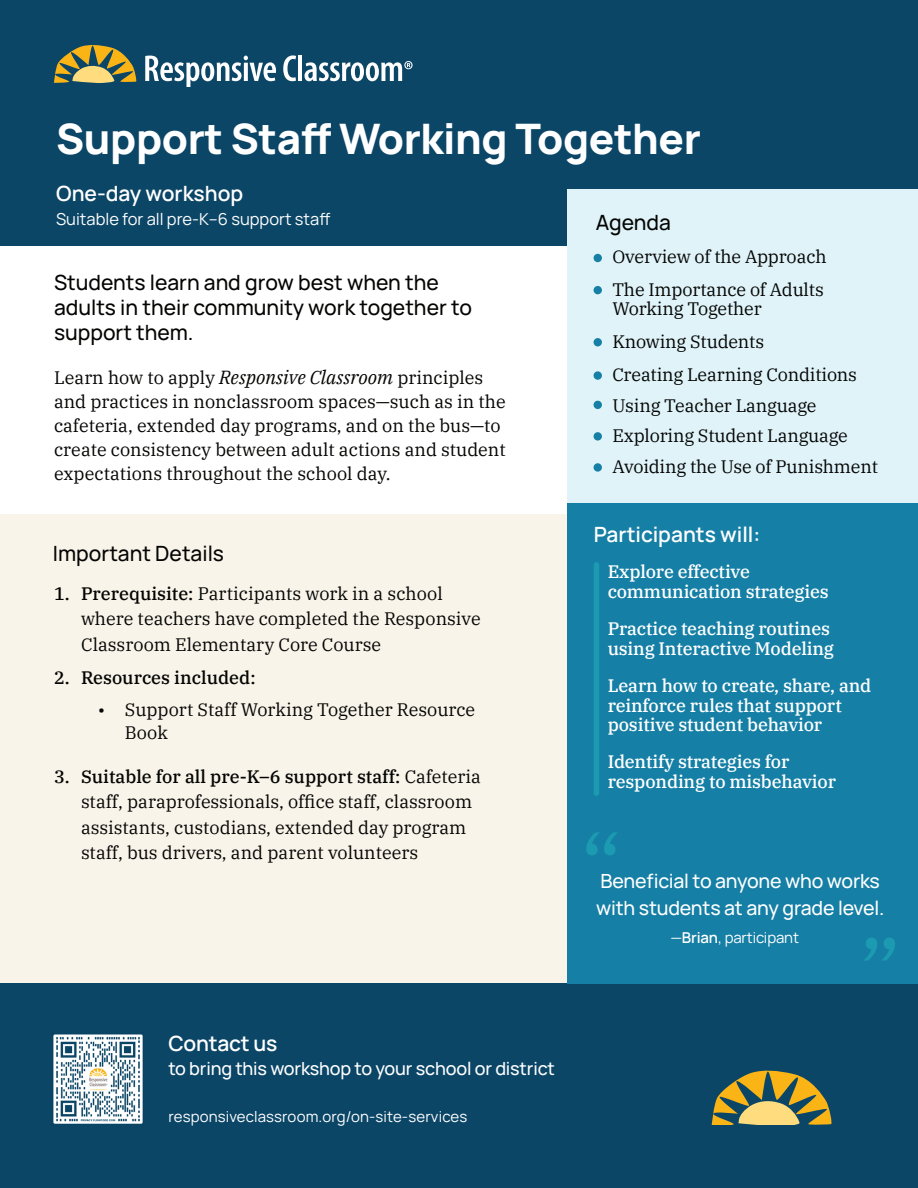
<style>
.page{position:relative;width:918px;height:1188px;background:#fff}
.page>*{position:absolute;margin:0;border:0;box-sizing:border-box;transform-origin:0 0}
.t1{font:800 42px "Manrope";letter-spacing:-.01em;color:#fff}
.t2{font:500 21px/25.2px "Manrope";color:#040503}
.Bulleted_List{font:600 21px "Manrope";color:#fff}
.Quote_Text{font:500 19.5px/27px "Manrope";letter-spacing:-.01em;color:#fff}
.t3{font:18px/25.5px "IBM Plex Serif";color:#040503}
.t4{font:500 18px/19.5px "IBM Plex Serif";letter-spacing:-.01em;color:#fff}
.Bulleted_List-2{font:500 18px "Manrope";letter-spacing:-.01em;color:#fff}
.t5{font:500 18px "IBM Plex Serif";color:#040503}
.t6{font:16.5px "Manrope";color:#fff}
.Bulleted_List-3{font:15px "Manrope";letter-spacing:.01em;color:#fff}
.Bulleted_List-4{font:15px "Manrope";letter-spacing:-.01em;color:#fff}
.s1{font-style:italic;font-size:18.9px}
.s2{font-weight:500}
.s3{font-weight:600}
</style>
<div class="page">
<div style="left:0;top:0;width:918px;height:245px;background:#0b4667"></div>
<div style="left:0;top:514px;width:918px;height:674px;background:#f9f4ea"></div>
<div style="left:0;top:984px;width:918px;height:204px;background:#0b4667"></div>
<div style="left:567px;top:502px;width:351px;height:482px;background:#157fa5"></div>
<div style="left:567px;top:189px;width:351px;height:313px;background:#dff3f9"></div>
<svg style="left:712px;top:1070px;width:120px;height:54px"></svg>
<img style="left:52px;top:1033px;width:93px;height:93px">
<div style="left:594px;top:562px;width:5px;height:234px;background:#1b9ab2;border-radius:3px"></div>
<div style="left:594px;top:286px;width:8px;height:8px;background:#157fa5;border-radius:50%"></div>
<div style="left:594px;top:338px;width:8px;height:8px;background:#157fa5;border-radius:50%"></div>
<div style="left:594px;top:371px;width:8px;height:9px;background:#157fa5;border-radius:50%"></div>
<div style="left:594px;top:401px;width:8px;height:8px;background:#157fa5;border-radius:50%"></div>
<div style="left:594px;top:432px;width:8px;height:9px;background:#157fa5;border-radius:50%"></div>
<div style="left:594px;top:463px;width:8px;height:9px;background:#157fa5;border-radius:50%"></div>
<div style="left:594px;top:254px;width:8px;height:8px;background:#157fa5;border-radius:50%"></div>
<svg style="left:864px;top:938px;width:31px;height:23px"></svg>
<svg style="left:586px;top:832px;width:31px;height:23px"></svg>
<svg style="left:145px;top:56px;width:131px;height:31px"></svg>
<svg style="left:283px;top:55px;width:13px;height:26px"></svg>
<hr style="left:298px;top:55px;width:4px;height:26px;background:#fff">
<svg style="left:304px;top:61px;width:109px;height:20px"></svg>
<svg style="left:54px;top:45px;width:83px;height:38px"></svg>
<p class="t1" style="left:56px;top:102px;width:646px">Support Staff Working Together</p>
<p class="Bulleted_List" style="left:56px;top:177px;width:189px">One-day workshop</p>
<p class="t6" style="left:56px;top:207px;width:276px">Suitable for all pre-K–6 support staff</p>
<p class="t2" style="left:54px;top:268px;width:419px">Students learn and grow best when the adults in their community work together to support them.</p>
<p class="t3" style="left:54px;top:364px;width:453px;line-height:24px">Learn how to apply <span class="s1">Responsive Classroom</span> principles and practices in nonclassroom spaces—such as in the cafeteria, extended day programs, and on the bus—to create consistency between adult actions and student expectations throughout the school day.</p>
<p class="t2" style="left:53px;top:540px;width:173px">Important Details</p>
<p class="t3" style="left:81px;top:579px;width:401px;text-indent:-27px"><span class="s2">1. Prerequisite:</span> Participants work in a school where teachers have completed the Responsive<br>Classroom Elementary Core Course</p>
<p class="t5" style="left:54px;top:663px;width:203px">2. Resources included:</p>
<p class="t3" style="left:125px;top:697px;width:352px;line-height:22.5px;text-indent:-27px">• Support Staff Working Together Resource<br>Book</p>
<p class="t3" style="left:81px;top:762px;width:402px;text-indent:-27px"><span class="s2">3. Suitable for all pre-K–6 support staff:</span> Cafeteria staff, paraprofessionals, office staff, classroom assistants, custodians, extended day program staff, bus drivers, and parent volunteers</p>
<p class="Bulleted_List" style="left:168px;top:1026px;width:111px">Contact us</p>
<p class="Bulleted_List-2" style="left:168px;top:1054px;width:388px">to bring this workshop to your school or district</p>
<p class="Bulleted_List-3" style="left:168px;top:1105px;width:300px">responsiveclassroom.org/on-site-services</p>
<p class="t2" style="left:596px;top:208px;width:77px">Agenda</p>
<p class="t3" style="left:612px;top:243px;width:216px">Overview of the Approach</p>
<p class="t3" style="left:612px;top:278px;width:213px;line-height:19.5px">The Importance of Adults<br>Working Together</p>
<p class="t3" style="left:612px;top:328px;width:153px">Knowing Students</p>
<p class="t3" style="left:612px;top:360px;width:246px">Creating Learning Conditions</p>
<p class="t3" style="left:612px;top:391px;width:206px">Using Teacher Language</p>
<p class="t3" style="left:612px;top:422px;width:237px">Exploring Student Language</p>
<p class="t3" style="left:612px;top:452px;width:267px">Avoiding the Use of Punishment</p>
<p class="Bulleted_List" style="left:594px;top:518px;width:168px">Participants will:</p>
<p class="t4" style="left:608px;top:561px;width:223px">Explore effective communication strategies</p>
<p class="t4" style="left:608px;top:618px;width:228px">Practice teaching routines using Interactive Modeling</p>
<p class="t4" style="left:608px;top:675px;width:265px">Learn how to create, share, and reinforce rules that support positive student behavior</p>
<p class="t4" style="left:608px;top:751px;width:230px">Identify strategies for responding to misbehavior</p>
<p class="Quote_Text" style="left:596px;top:866px;width:290px">Beneficial to anyone who works with students at any grade level.</p>
<p class="Bulleted_List-4" style="left:670px;top:926px;width:130px">—<span class="s3">Brian</span>, participant</p>
</div>
